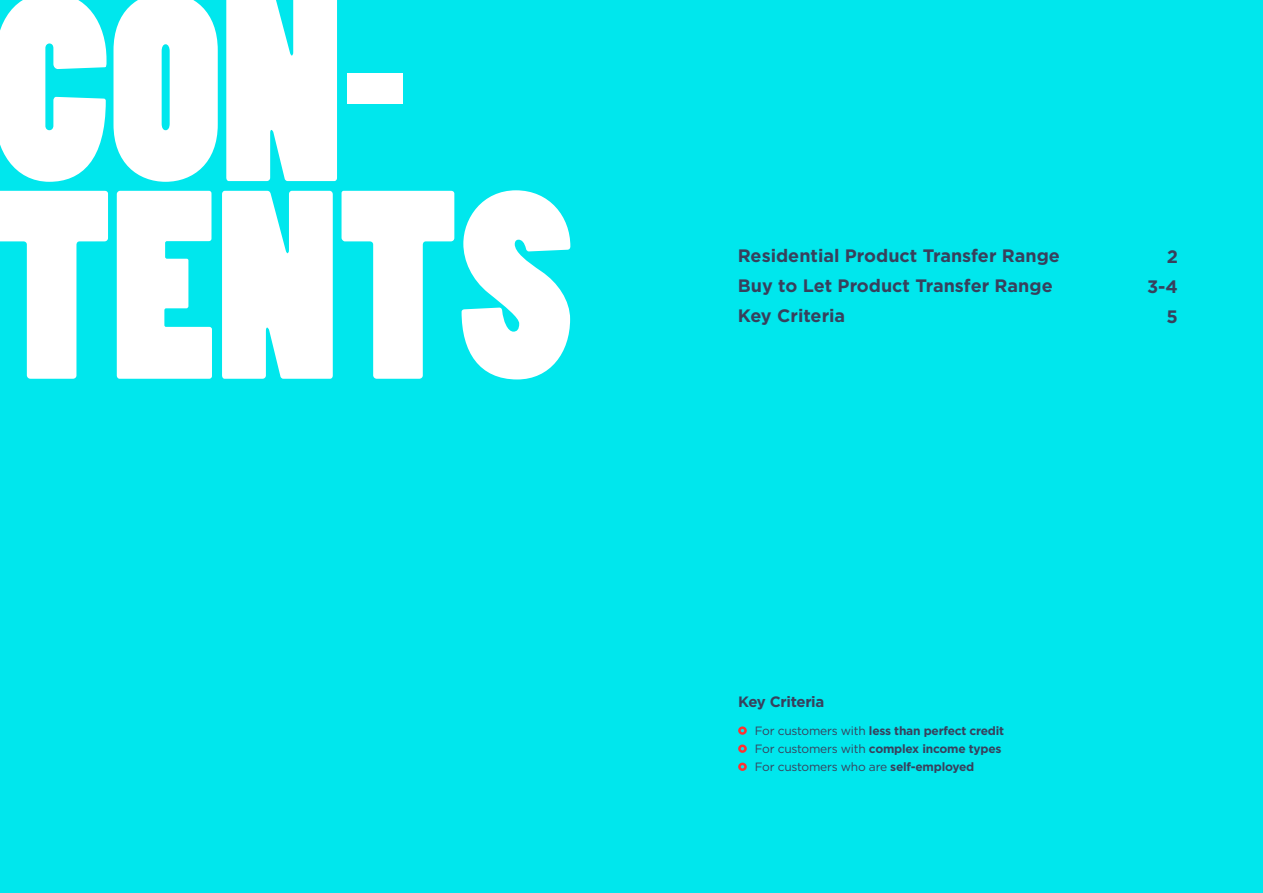
<style>
.page{position:relative;width:1263px;height:893px;background:#00e7ed}
.page>*{position:absolute;margin:0;border:0;box-sizing:border-box;transform-origin:0 0}
.Title_1{font:250.5px "Poplar Std";color:#fff}
.t1{font:700 18px "Gotham";color:#38405c}
.Title_2{font:700 15px "Gotham";letter-spacing:-.02em;color:#38405c}
.Title_2-2{font:700 12px/18px "Gotham";letter-spacing:-.02em;color:#38405c}
.s1{font-weight:400}
</style>
<div class="page">
<svg style="left:738px;top:726px;width:9px;height:9px"></svg>
<svg style="left:738px;top:763px;width:9px;height:8px"></svg>
<svg style="left:738px;top:744px;width:9px;height:9px"></svg>
<p class="Title_1" style="left:-9px;top:-49px;width:418px">CON-</p>
<p class="Title_1" style="left:-9px;top:149px;width:584px">TENTS</p>
<p class="t1" style="left:738px;top:243px;width:324px">Residential Product Transfer Range</p>
<p class="t1" style="left:738px;top:273px;width:316px">Buy to Let Product Transfer Range</p>
<p class="t1" style="left:738px;top:303px;width:109px">Key Criteria</p>
<p class="t1" style="left:1167px;top:245px;width:13px">2</p>
<p class="t1" style="left:1147px;top:275px;width:32px">3-4</p>
<p class="t1" style="left:1166px;top:305px;width:13px">5</p>
<p class="Title_2" style="left:738px;top:692px;width:88px">Key Criteria</p>
<p class="Title_2-2" style="left:755px;top:722px;width:251px"><span class="s1">For customers with</span> less than perfect credit<br><span class="s1">For customers with</span> complex income types<br><span class="s1">For customers who are</span> self-employed</p>
</div>
